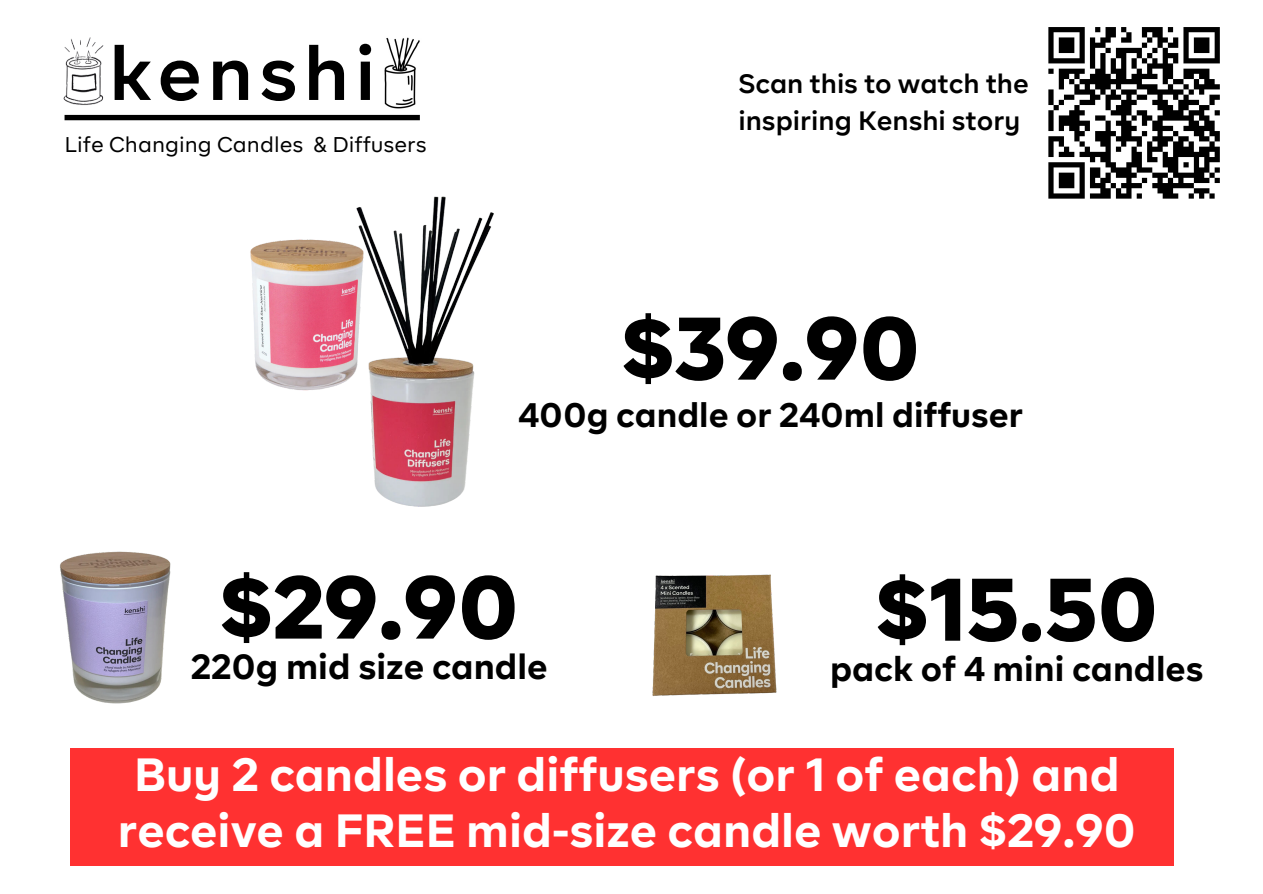
<style>
.page{position:relative;width:1263px;height:894px;background:#fff}
.page>*{position:absolute;margin:0;border:0;box-sizing:border-box;transform-origin:0 0}
.t1{font:900 88.5px "BR Firma";color:#000}
.t2{font:600 75.3px "BR Firma";letter-spacing:.075em;color:#000}
.t3{font:700 46.5px "BR Firma";color:#fff}
.t4{font:700 34.95px "BR Firma";color:#000}
.t5{font:700 34.35px "BR Firma";color:#000}
.t6{font:700 33.9px "BR Firma";color:#000}
.t7{font:600 26.55px "BR Firma";color:#000}
.t8{font:21.3px "BR Firma";color:#000}
</style>
<div class="page">
<img style="left:63px;top:37px;width:41px;height:68px">
<img style="left:384px;top:37px;width:36px;height:72px">
<div style="left:65px;top:115px;width:355px;height:5px;background:#000"></div>
<div style="left:70px;top:748px;width:1103px;height:118px;background:#ff3131"></div>
<img style="left:652px;top:574px;width:125px;height:122px">
<img style="left:60px;top:551px;width:111px;height:153px">
<img style="left:356px;top:196px;width:138px;height:311px">
<img style="left:250px;top:232px;width:134px;height:162px">
<svg style="left:1048px;top:27px;width:172px;height:172px"></svg>
<p class="t2" style="left:109px;top:42px;width:268px">kenshi</p>
<p class="t8" style="left:65px;top:135px;width:364px">Life Changing Candles &amp; Diffusers</p>
<p class="t7" style="left:738px;top:72px;width:292px">Scan this to watch the</p>
<p class="t7" style="left:738px;top:109px;width:284px">inspiring Kenshi story</p>
<p class="t1" style="left:621px;top:311px;width:301px">$39.90</p>
<p class="t6" style="left:518px;top:400px;width:506px">400g candle or 240ml diffuser</p>
<p class="t1" style="left:219px;top:569px;width:302px">$29.90</p>
<p class="t4" style="left:191px;top:651px;width:358px">220g mid size candle</p>
<p class="t1" style="left:875px;top:572px;width:285px">$15.50</p>
<p class="t5" style="left:830px;top:654px;width:375px">pack of 4 mini candles</p>
<p class="t3" style="left:134px;top:754px;width:987px">Buy 2 candles or diffusers (or 1 of each) and</p>
<p class="t3" style="left:118px;top:810px;width:1020px">receive a FREE mid-size candle worth $29.90</p>
</div>
